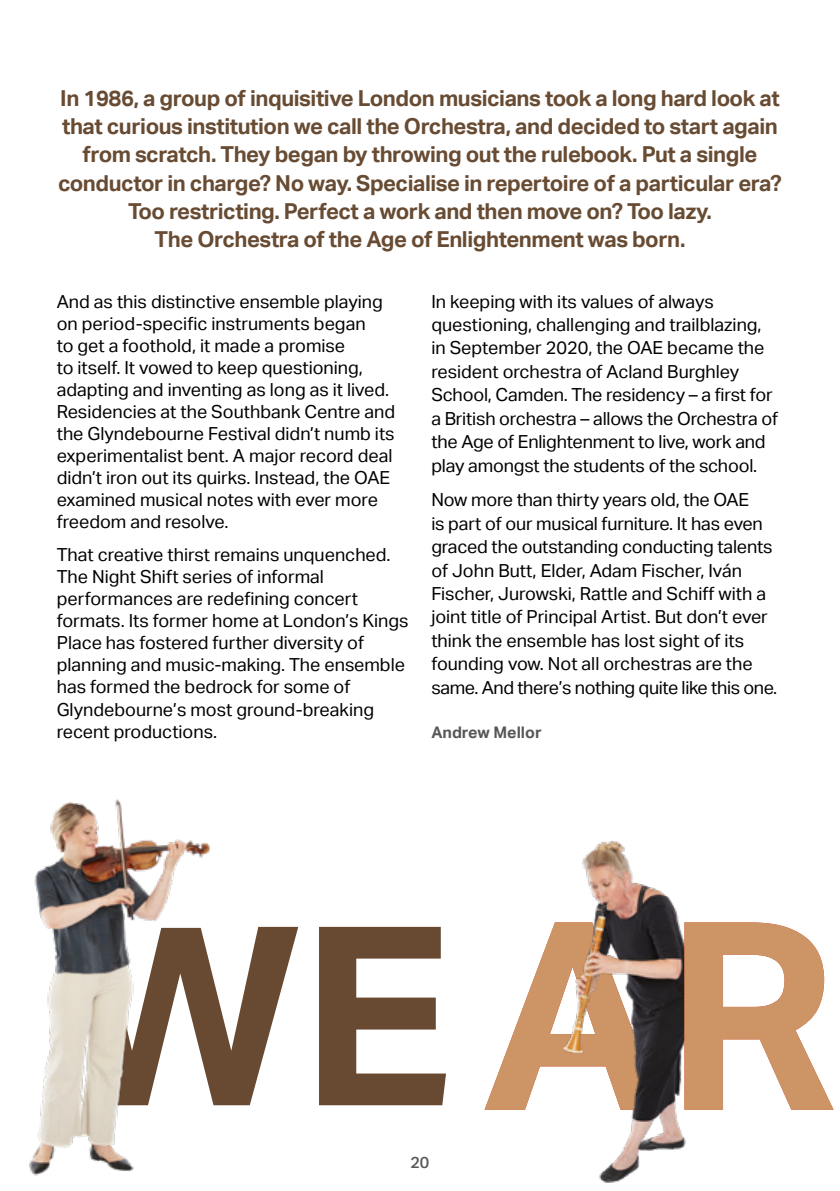
<style>
.page{position:relative;width:840px;height:1191px;background:#fff}
.page>*{position:absolute;margin:0;border:0;box-sizing:border-box;transform-origin:0 0}
.t1{font:700 22px/28px "Aktiv Grotesk";letter-spacing:-.02em;color:#684b33;text-align:center}
.t2{font:18px/22px "Aktiv Grotesk";color:#000}
.t3{font:700 16px "Aktiv Grotesk";color:#575756}
.t4{font:500 16px "Aktiv Grotesk";color:#575756}
</style>
<div class="page">
<img style="left:673px;top:904px;width:50px;height:246px">
<svg style="left:261px;top:927px;width:185px;height:178px;fill:#684932"></svg>
<img style="left:29px;top:799px;width:232px;height:377px">
<svg style="left:673px;top:922px;width:161px;height:187px;fill:#cd9465"></svg>
<img style="left:484px;top:841px;width:189px;height:342px">
<p class="t1" style="left:58px;top:85px;width:724px">In 1986, a group of inquisitive London musicians took a long hard look at that curious institution we call the Orchestra, and decided to start again from scratch. They began by throwing out the rulebook. Put a single conductor in charge? No way. Specialise in repertoire of a particular era?<br>Too restricting. Perfect a work and then move on? Too lazy.<br>The Orchestra of the Age of Enlightenment was born.</p>
<p class="t2" style="left:57px;top:290px;width:340px">And as this distinctive ensemble playing on period-specific instruments began<br>to get a foothold, it made a promise<br>to itself. It vowed to keep questioning, adapting and inventing as long as it lived.<br>Residencies at the Southbank Centre and the Glyndebourne Festival didn’t numb its experimentalist bent. A major record deal didn’t iron out its quirks. Instead, the OAE examined musical notes with ever more freedom and resolve.</p>
<p class="t2" style="left:57px;top:544px;width:353px">That creative thirst remains unquenched.<br>The Night Shift series of informal performances are redefining concert formats. Its former home at London’s Kings Place has fostered further diversity of planning and music-making. The ensemble has formed the bedrock for some of Glyndebourne’s most ground-breaking recent productions.</p>
<p class="t2" style="left:431px;top:290px;width:348px;line-height:23.4px">In keeping with its values of always questioning, challenging and trailblazing, in September 2020, the OAE became the resident orchestra of Acland Burghley School, Camden. The residency – a first for a British orchestra – allows the Orchestra of the Age of Enlightenment to live, work and play amongst the students of the school.</p>
<p class="t2" style="left:431px;top:488px;width:347px;line-height:23.4px">Now more than thirty years old, the OAE<br>is part of our musical furniture. It has even graced the outstanding conducting talents of John Butt, Elder, Adam Fischer, Iván Fischer, Jurowski, Rattle and Schiff with a joint title of Principal Artist. But don’t ever think the ensemble has lost sight of its founding vow. Not all orchestras are the same. And there’s nothing quite like this one.</p>
<p class="t3" style="left:431px;top:722px;width:112px">Andrew Mellor</p>
<p class="t4" style="left:410px;top:1153px;width:20px">20</p>
</div>
